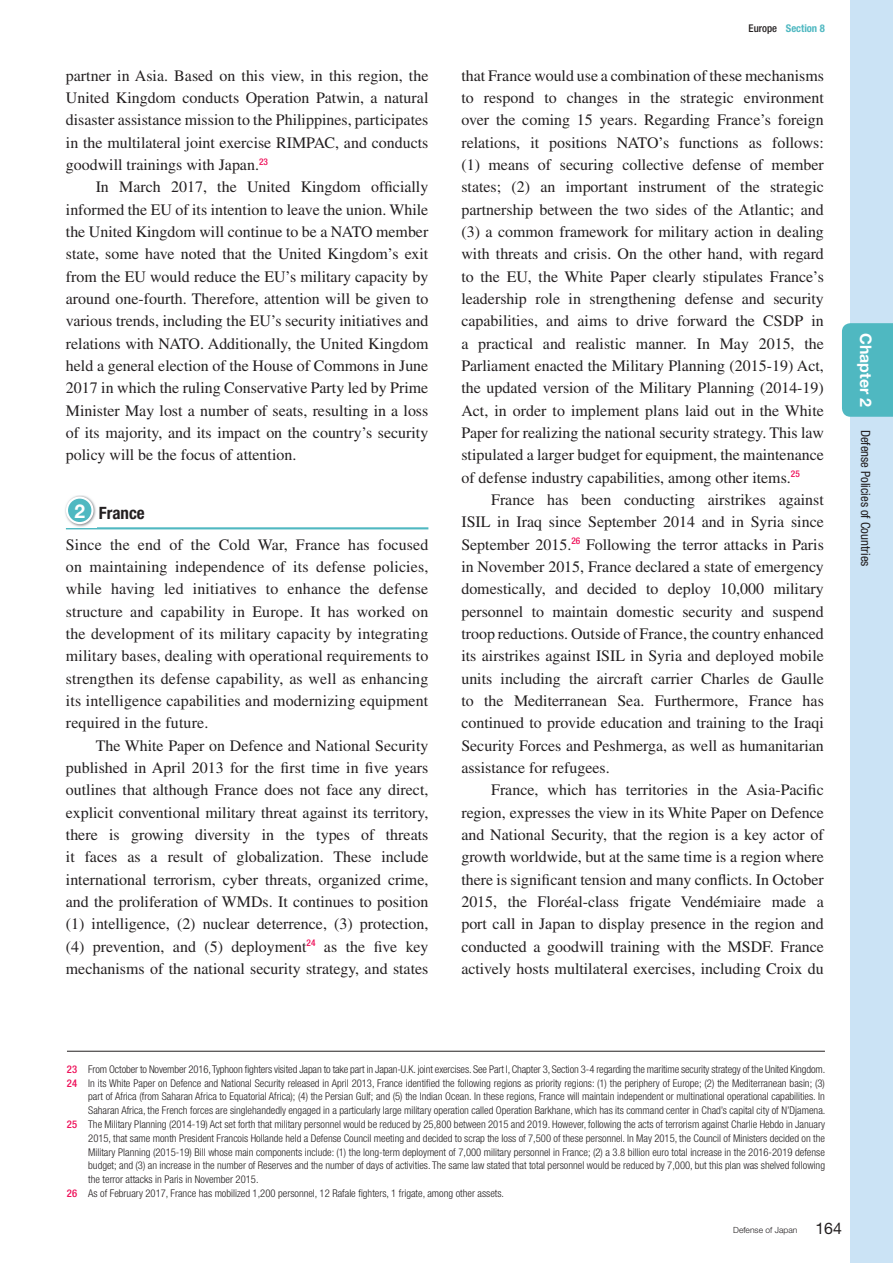
<style>
.page{position:relative;width:893px;height:1263px;background:#fff}
.page>*{position:absolute;margin:0;border:0;box-sizing:border-box;transform-origin:0 0}
.t1{font:700 condensed 16.95px "Helvetica Neue LT Std";color:#231f20}
.t2{font:15.9px/22.4px "Times LT Std";color:#231f20;text-align:justify}
.t3{font:700 15.9px "Helvetica Neue LT Std";color:#fff}
.t4{font:condensed 12.75px "Helvetica Neue LT Std";color:#231f20}
.t5{font:300 condensed 10.65px "Helvetica Neue LT Std";color:#231f20}
.t6{font:700 condensed 10.65px "Helvetica Neue LT Std";color:#4fb8c1}
.t7{font:300 8.55px "Helvetica Neue LT Std";color:#231f20}
.s1{font-stretch:normal;font-size:19.2px;color:#fff}
.s2{font-weight:500;color:#231f20}
.s3{font-weight:500;color:#ee1059}
.s4{font-weight:400;font-size:15.9px}
</style>
<div class="page">
<hr style="left:66px;top:527px;width:362px;height:2px;background:#4fb8c1">
<img style="left:65px;top:495px;width:31px;height:32px">
<div style="left:67px;top:498px;width:25px;height:25px;background:#4fb8c1;border-radius:50%"></div>
<div style="left:66px;top:496px;width:28px;height:28px;border:2px solid #fff;border-radius:50%"></div>
<hr style="left:67px;top:1051px;width:758px;height:1px;background:#231f20">
<div style="left:850px;top:0;width:43px;height:1263px;background:#cbe3f5"></div>
<div style="left:842px;top:323px;width:51px;height:94px;background:#4fb8c1"></div>
<p class="t2" style="left:66px;top:64px;width:364px">partner in Asia. Based on this view, in this region, the United Kingdom conducts Operation Patwin, a natural disaster assistance mission to the Philippines, participates in the multilateral joint exercise RIMPAC, and conducts goodwill trainings with Japan.<sup>23</sup></p>
<p class="t2" style="left:66px;top:176px;width:364px;text-indent:30px">In March 2017, the United Kingdom officially informed the EU of its intention to leave the union. While the United Kingdom will continue to be a NATO member state, some have noted that the United Kingdom’s exit from the EU would reduce the EU’s military capacity by around one-fourth. Therefore, attention will be given to various trends, including the EU’s security initiatives and relations with NATO. Additionally, the United Kingdom held a general election of the House of Commons in June 2017 in which the ruling Conservative Party led by Prime Minister May lost a number of seats, resulting in a loss of its majority, and its impact on the country’s security policy will be the focus of attention.</p>
<p class="t1" style="left:74px;top:502px;width:72px"><span class="s1">2</span> France</p>
<p class="t2" style="left:66px;top:533px;width:364px">Since the end of the Cold War, France has focused on maintaining independence of its defense policies, while having led initiatives to enhance the defense structure and capability in Europe. It has worked on the development of its military capacity by integrating military bases, dealing with operational requirements to strengthen its defense capability, as well as enhancing its intelligence capabilities and modernizing equipment required in the future.</p>
<p class="t2" style="left:66px;top:734px;width:364px;text-indent:30px">The White Paper on Defence and National Security published in April 2013 for the first time in five years outlines that although France does not face any direct, explicit conventional military threat against its territory, there is growing diversity in the types of threats it faces as a result of globalization. These include international terrorism, cyber threats, organized crime, and the proliferation of WMDs. It continues to position (1) intelligence, (2) nuclear deterrence, (3) protection, (4) prevention, and (5) deployment<sup>24</sup> as the five key mechanisms of the national security strategy, and states</p>
<p class="t6" style="left:749px;top:22px;width:78px"><span class="s2">Europe</span> Section 8</p>
<p class="t2" style="left:461px;top:64px;width:364px">that France would use a combination of these mechanisms to respond to changes in the strategic environment over the coming 15 years. Regarding France’s foreign relations, it positions NATO’s functions as follows: (1) means of securing collective defense of member states; (2) an important instrument of the strategic partnership between the two sides of the Atlantic; and (3) a common framework for military action in dealing with threats and crisis. On the other hand, with regard to the EU, the White Paper clearly stipulates France’s leadership role in strengthening defense and security capabilities, and aims to drive forward the CSDP in a practical and realistic manner. In May 2015, the Parliament enacted the Military Planning (2015-19) Act, the updated version of the Military Planning (2014-19)<br>Act, in order to implement plans laid out in the White Paper for realizing the national security strategy. This law stipulated a larger budget for equipment, the maintenance of defense industry capabilities, among other items.<sup>25</sup></p>
<p class="t2" style="left:461px;top:488px;width:364px;text-indent:30px">France has been conducting airstrikes against ISIL in Iraq since September 2014 and in Syria since September 2015.<sup>26</sup> Following the terror attacks in Paris in November 2015, France declared a state of emergency domestically, and decided to deploy 10,000 military personnel to maintain domestic security and suspend troop reductions. Outside of France, the country enhanced its airstrikes against ISIL in Syria and deployed mobile units including the aircraft carrier Charles de Gaulle to the Mediterranean Sea. Furthermore, France has continued to provide education and training to the Iraqi Security Forces and Peshmerga, as well as humanitarian assistance for refugees.</p>
<p class="t2" style="left:461px;top:779px;width:364px;text-indent:30px">France, which has territories in the Asia-Pacific region, expresses the view in its White Paper on Defence and National Security, that the region is a key actor of growth worldwide, but at the same time is a region where there is significant tension and many conflicts. In October 2015, the Floréal-class frigate Vendémiaire made a port call in Japan to display presence in the region and conducted a goodwill training with the MSDF. France actively hosts multilateral exercises, including Croix du</p>
<p class="t3" style="left:875px;top:333px;width:76px;rotate:90deg">Chapter 2</p>
<p class="t4" style="left:873px;top:429px;width:138px;rotate:90deg">Defense Policies of Countries</p>
<p class="t5" style="left:67px;top:1063px;width:760px"><span class="s3">23</span> From October to November 2016, Typhoon fighters visited Japan to take part in Japan-U.K. joint exercises. See Part I, Chapter 3, Section 3-4 regarding the maritime security strategy of the United Kingdom.</p>
<p class="t5" style="left:67px;top:1077px;width:759px"><span class="s3">24</span> In its White Paper on Defence and National Security released in April 2013, France identified the following regions as priority regions: (1) the periphery of Europe; (2) the Mediterranean basin; (3)</p>
<p class="t5" style="left:88px;top:1090px;width:738px">part of Africa (from Saharan Africa to Equatorial Africa); (4) the Persian Gulf; and (5) the Indian Ocean. In these regions, France will maintain independent or multinational operational capabilities. In</p>
<p class="t5" style="left:88px;top:1104px;width:739px">Saharan Africa, the French forces are singlehandedly engaged in a particularly large military operation called Operation Barkhane, which has its command center in Chad’s capital city of N’Djamena.</p>
<p class="t5" style="left:67px;top:1118px;width:760px"><span class="s3">25</span> The Military Planning (2014-19) Act set forth that military personnel would be reduced by 25,800 between 2015 and 2019. However, following the acts of terrorism against Charlie Hebdo in January</p>
<p class="t5" style="left:88px;top:1132px;width:738px">2015, that same month President Francois Hollande held a Defense Council meeting and decided to scrap the loss of 7,500 of these personnel. In May 2015, the Council of Ministers decided on the</p>
<p class="t5" style="left:88px;top:1146px;width:738px">Military Planning (2015-19) Bill whose main components include: (1) the long-term deployment of 7,000 military personnel in France; (2) a 3.8 billion euro total increase in the 2016-2019 defense</p>
<p class="t5" style="left:88px;top:1159px;width:738px">budget; and (3) an increase in the number of Reserves and the number of days of activities. The same law stated that total personnel would be reduced by 7,000, but this plan was shelved following</p>
<p class="t5" style="left:88px;top:1173px;width:172px">the terror attacks in Paris in November 2015.</p>
<p class="t5" style="left:67px;top:1187px;width:439px"><span class="s3">26</span> As of February 2017, France has mobilized 1,200 personnel, 12 Rafale fighters, 1 frigate, among other assets.</p>
<p class="t7" style="left:733px;top:1224px;width:110px">Defense of Japan <span class="s4">164</span></p>
</div>
